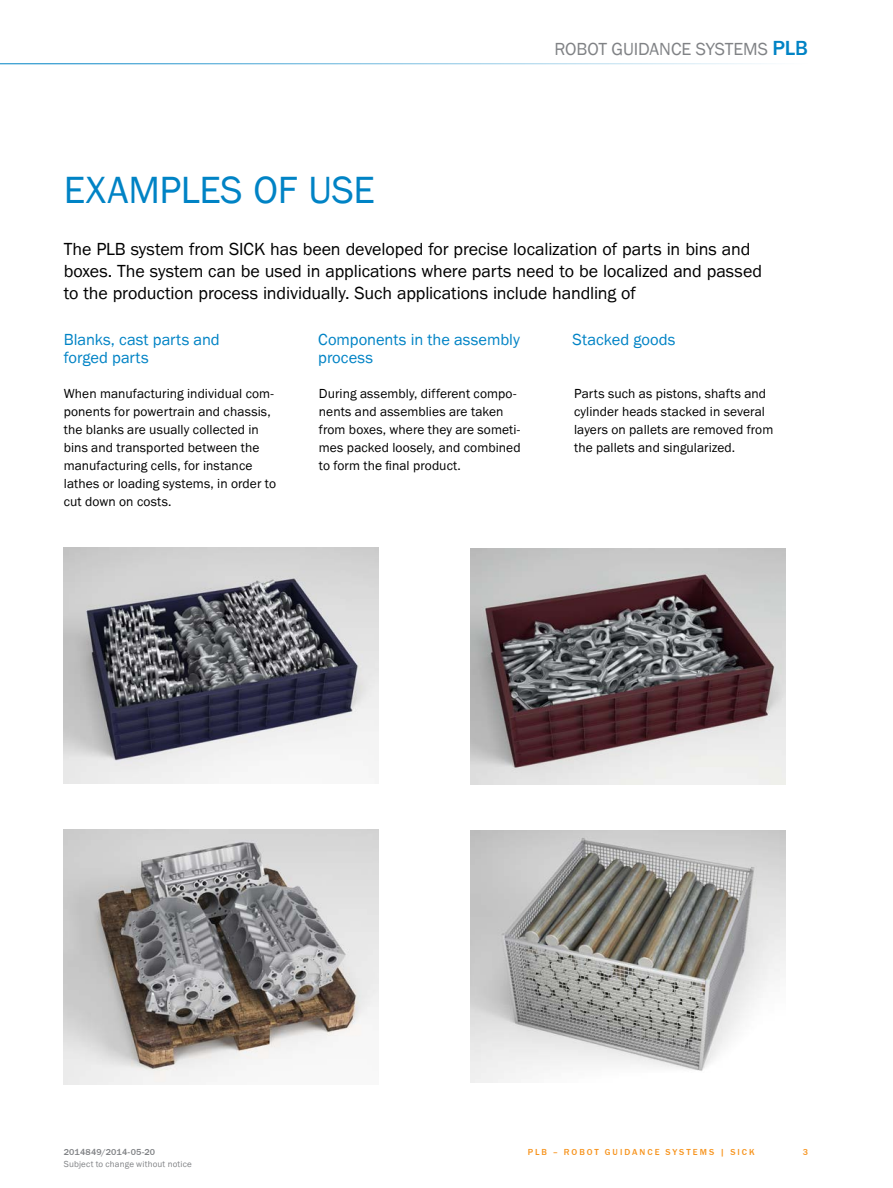
<style>
.page{position:relative;width:893px;height:1188px;background:#fff}
.page>*{position:absolute;margin:0;border:0;box-sizing:border-box;transform-origin:0 0}
.t1{font:39px "SICK Franklin";letter-spacing:-.01em;color:#0083c5}
.t2{font:18px/21.8px "SICK Franklin";letter-spacing:-.005em;color:#000}
.t3{font:18px "SICK Franklin";letter-spacing:-.01em;color:#808285}
.t4{font:16.5px/17.9px "SICK Franklin";color:#0083c5}
.t5{font:13.5px/17.9px "SICK Franklin";letter-spacing:.005em;color:#000}
.t6{font:500 9px "SICK Franklin";letter-spacing:.225em;color:#f7941e}
.t7{font:9px "SICK Franklin";letter-spacing:.02em;color:#808285}
.t8{font:500 9px "SICK Franklin";letter-spacing:.02em;color:#808285}
.s1{font-weight:500;font-size:21px;color:#0083c5}
</style>
<div class="page">
<hr style="left:0;top:63px;width:893px;height:1px;background:#0083c5">
<img style="left:64px;top:830px;width:314px;height:255px">
<img style="left:471px;top:831px;width:314px;height:251px">
<img style="left:64px;top:548px;width:314px;height:236px">
<img style="left:471px;top:549px;width:314px;height:236px">
<h1 class="t1" style="left:64px;top:165px;width:313px">EXAMPLES OF USE</h1>
<h2 class="t3" style="left:554px;top:38px;width:255px">ROBOT GUIDANCE SYSTEMS <span class="s1">PLB</span></h2>
<p class="t2" style="left:64px;top:239px;width:700px">The PLB system from SICK has been developed for precise localization of parts in bins and boxes. The system can be used in applications where parts need to be localized and passed to the production process individually. Such applications include handling of</p>
<p class="t4" style="left:64px;top:331px;width:157px">Blanks, cast parts and forged parts</p>
<p class="t5" style="left:64px;top:385px;width:214px">When manufacturing individual com&shy;ponents for powertrain and chassis, the blanks are usually collected in bins and transported between the manufacturing cells, for instance lathes or loading systems, in order to cut down on costs.</p>
<p class="t4" style="left:318px;top:331px;width:203px">Components in the assembly process</p>
<p class="t5" style="left:319px;top:385px;width:203px">During assembly, different compo&shy;nents and assemblies are taken from boxes, where they are someti&shy;mes packed loosely, and combined to form the final product.</p>
<p class="t4" style="left:573px;top:331px;width:104px">Stacked goods</p>
<p class="t5" style="left:574px;top:385px;width:201px">Parts such as pistons, shafts and cylinder heads stacked in several layers on pallets are removed from the pallets and singularized.</p>
<p class="t8" style="left:64px;top:1146px;width:93px">2014849/2014-05-20</p>
<p class="t6" style="left:528px;top:1146px;width:210px">PLB – ROBOT GUIDANCE SYSTEMS | SIC</p>
<p class="t6" style="left:749px;top:1146px;width:7px">K</p>
<p class="t7" style="left:64px;top:1159px;width:130px">Subject to change without notice</p>
<p class="t6" style="left:803px;top:1146px;width:7px">3</p>
</div>
